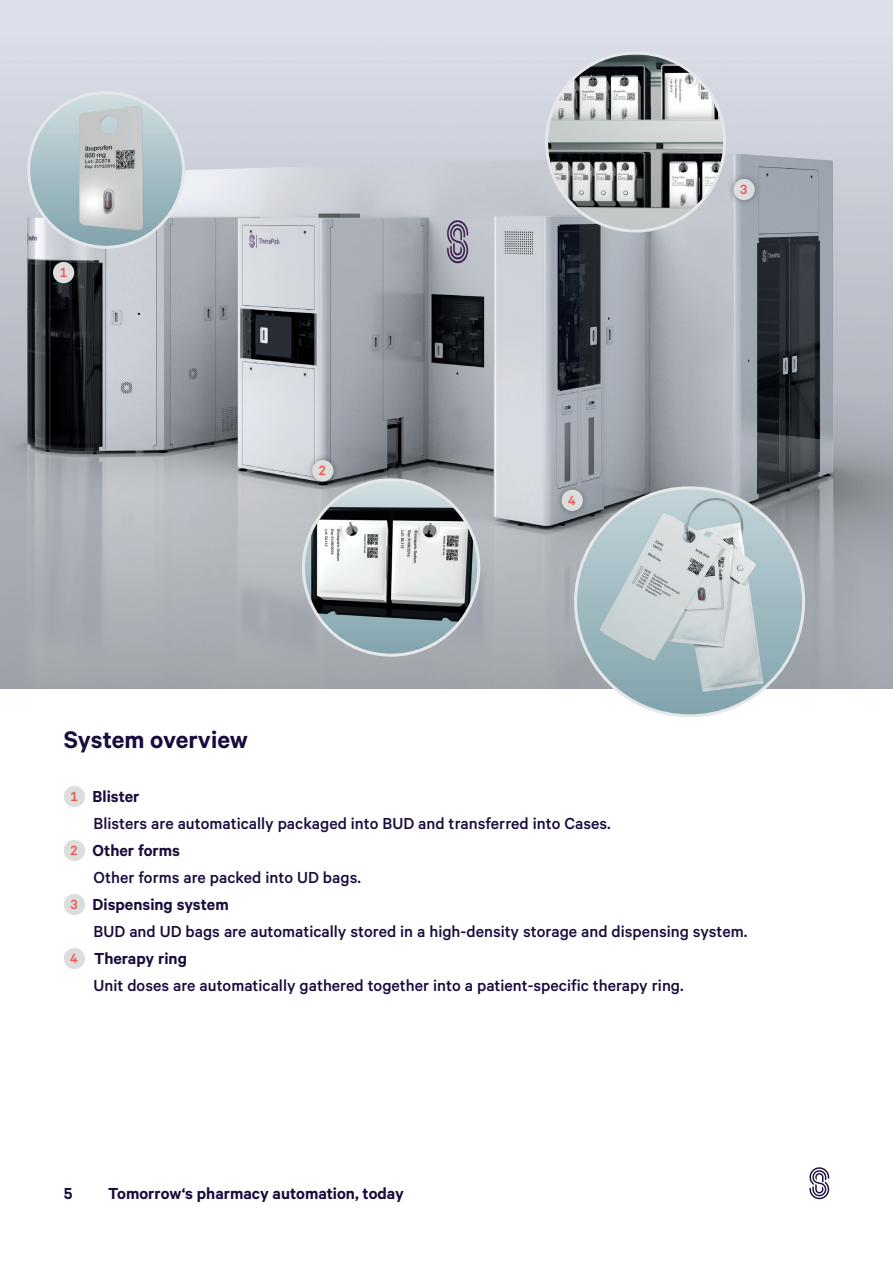
<style>
.page{position:relative;width:893px;height:1263px;background:#fff}
.page>*{position:absolute;margin:0;border:0;box-sizing:border-box;transform-origin:0 0}
.t1{font:600 27px "Calibre";color:#190b3c}
.t2{font:500 18px "Calibre";color:#190b3c}
.t3{font:600 18px "Calibre";color:#190b3c}
.t4{font:500 15px "Calibre";color:#f0544e}
.s1{font-weight:500;font-size:15px;color:#f0544e}
</style>
<div class="page">
<svg style="left:809px;top:1167px;width:20px;height:32px"></svg>
<div style="left:64px;top:786px;width:21px;height:21px;background:#dcdedd;border-radius:50%"></div>
<div style="left:64px;top:840px;width:21px;height:21px;background:#dcdedd;border-radius:50%"></div>
<div style="left:64px;top:894px;width:21px;height:21px;background:#dcdedd;border-radius:50%"></div>
<div style="left:64px;top:948px;width:21px;height:21px;background:#dcdedd;border-radius:50%"></div>
<img style="left:0;top:0;width:893px;height:689px">
<div style="left:305px;top:453px;width:35px;height:35px;background:#231f20;opacity:.45"></div>
<div style="left:312px;top:460px;width:21px;height:21px;background:#dcdedd;border-radius:50%"></div>
<div style="left:46px;top:255px;width:35px;height:35px;background:#231f20;opacity:.45"></div>
<div style="left:53px;top:262px;width:21px;height:21px;background:#dcdedd;border-radius:50%"></div>
<div style="left:726px;top:172px;width:35px;height:35px;background:#231f20;opacity:.45"></div>
<div style="left:733px;top:179px;width:22px;height:21px;background:#dcdedd;border-radius:50%"></div>
<div style="left:555px;top:483px;width:35px;height:35px;background:#231f20;opacity:.45"></div>
<div style="left:562px;top:490px;width:21px;height:21px;background:#dcdedd;border-radius:50%"></div>
<img style="left:29px;top:93px;width:154px;height:154px;border-radius:77px">
<div style="left:27px;top:91px;width:158px;height:158px;border:3px solid #e6e7e9;border-radius:50%"></div>
<img style="left:303px;top:480px;width:176px;height:175px;border-radius:88px">
<img style="left:547px;top:53px;width:178px;height:178px;border-radius:89px">
<img style="left:576px;top:488px;width:228px;height:228px;border-radius:114px">
<p class="t4" style="left:59px;top:264px;width:9px">1</p>
<p class="t4" style="left:319px;top:462px;width:9px">2</p>
<p class="t4" style="left:568px;top:491px;width:9px">4</p>
<p class="t4" style="left:740px;top:180px;width:9px">3</p>
<h1 class="t1" style="left:64px;top:723px;width:186px">System overview</h1>
<p class="t3" style="left:70px;top:785px;width:71px"><span class="s1">1</span> Blister</p>
<p class="t2" style="left:94px;top:813px;width:519px">Blisters are automatically packaged into BUD and transferred into Cases.</p>
<p class="t3" style="left:70px;top:839px;width:111px"><span class="s1">2</span> Other forms</p>
<p class="t2" style="left:94px;top:867px;width:269px">Other forms are packed into UD bags.</p>
<p class="t3" style="left:70px;top:893px;width:160px"><span class="s1">3</span> Dispensing system</p>
<p class="t2" style="left:94px;top:921px;width:655px">BUD and UD bags are automatically stored in a high-density storage and dispensing system.</p>
<p class="t3" style="left:70px;top:947px;width:118px"><span class="s1">4</span> Therapy ring</p>
<p class="t2" style="left:94px;top:975px;width:592px">Unit doses are automatically gathered together into a patient-specific therapy ring.</p>
<p class="t3" style="left:64px;top:1183px;width:10px">5</p>
<p class="t3" style="left:108px;top:1183px;width:297px">Tomorrow‘s pharmacy automation, today</p>
</div>
